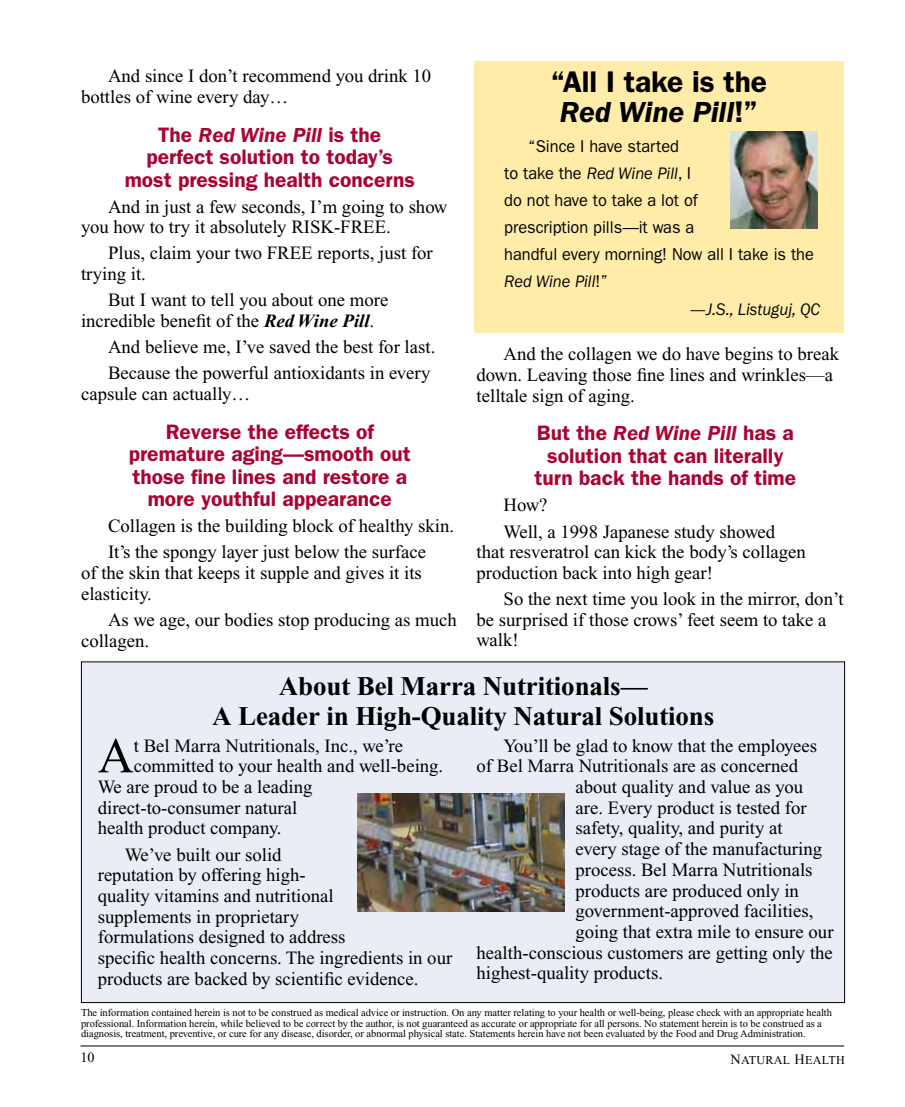
<style>
.page{position:relative;width:905px;height:1107px;background:#fff}
.page>*{position:absolute;margin:0;border:0;box-sizing:border-box;transform-origin:0 0}
.t1{font:49.95px "Times New Roman";color:#000}
.t2{font:600 30px/30px "ITC Franklin Gothic Std";letter-spacing:-.005em;color:#000;text-align:center}
.t3{font:700 27px/30px "Times New Roman";letter-spacing:-.005em;color:#000;text-align:center}
.t4{font:600 21px/22.5px "ITC Franklin Gothic Std";color:#a90533;text-align:center}
.t5{font:18.75px/20.7px "Times New Roman";color:#000}
.t6{font:17.25px "ITC Franklin Gothic Std";color:#000;scale:.95 1}
.t7{font:italic 17.25px "ITC Franklin Gothic Std";color:#000;scale:.95 1}
.t8{font:14.25px "Times New Roman";color:#000}
.t9{font:12.15px "Times New Roman PS SC850";letter-spacing:.025em;color:#000}
.t10{font:10.5px/10.5px "Times New Roman";letter-spacing:-.005em;color:#000}
.s1{font-style:italic}
.s2{font-weight:700;font-style:italic}
.s3{font-style:normal}
.s4{font-size:14.25px}
</style>
<div class="page">
<div style="left:474px;top:61px;width:370px;height:272px;background:#ffeca9"></div>
<div style="left:81px;top:662px;width:763px;height:341px;background:#eaedf5"></div>
<img style="left:358px;top:794px;width:207px;height:118px">
<img style="left:730px;top:131px;width:87px;height:97px">
<hr style="left:81px;top:1046px;width:763px;height:1px;background:#000">
<p class="t5" style="left:81px;top:66px;width:352px;text-indent:27px">And since I don’t recommend you drink 10 bottles of wine every day…</p>
<p class="t4" style="left:125px;top:123px;width:292px">The <span class="s1">Red Wine Pill</span> is the perfect solution to today’s most pressing health concerns</p>
<p class="t5" style="left:81px;top:196px;width:368px;text-indent:27px">And in just a few seconds, I’m going to show you how to try it absolutely RISK-FREE.</p>
<p class="t5" style="left:81px;top:243px;width:353px;text-indent:27px">Plus, claim your two FREE reports, just for trying it.</p>
<p class="t5" style="left:81px;top:290px;width:309px;text-indent:27px">But I want to tell you about one more incredible benefit of the <span class="s2">Red Wine Pill</span>.</p>
<p class="t5" style="left:108px;top:334px;width:329px;line-height:26.1px">And believe me, I’ve saved the best for last.<br>Because the powerful antioxidants in every</p>
<p class="t5" style="left:81px;top:383px;width:171px">capsule can actually…</p>
<p class="t4" style="left:129px;top:420px;width:283px">Reverse the effects of premature aging—smooth out those fine lines and restore a more youthful appearance</p>
<p class="t5" style="left:108px;top:513px;width:348px;line-height:26.1px">Collagen is the building block of healthy skin.<br>It’s the spongy layer just below the surface</p>
<p class="t5" style="left:81px;top:562px;width:342px">of the skin that keeps it supple and gives it its elasticity.</p>
<p class="t5" style="left:81px;top:609px;width:377px;text-indent:27px">As we age, our bodies stop producing as much collagen.</p>
<h2 class="t2" style="left:551px;top:67px;width:218px">“All I take is the<br><span class="s1">Red Wine Pill</span>!”</h2>
<p class="t6" style="left:528px;top:137px;width:160px">“Since I have started</p>
<p class="t6" style="left:504px;top:164px;width:198px">to take the <span class="s1">Red Wine Pill</span>, I</p>
<p class="t6" style="left:504px;top:191px;width:205px">do not have to take a lot of</p>
<p class="t6" style="left:504px;top:218px;width:201px">prescription pills—it was a</p>
<p class="t6" style="left:504px;top:245px;width:327px">handful every morning! Now all I take is the</p>
<p class="t7" style="left:504px;top:272px;width:111px">Red Wine Pill<span class="s3">!”</span></p>
<p class="t7" style="left:690px;top:300px;width:139px">—J.S., Listuguj, QC</p>
<p class="t5" style="left:476px;top:344px;width:364px;text-indent:27px">And the collagen we do have begins to break down. Leaving those fine lines and wrinkles—a telltale sign of aging.</p>
<p class="t4" style="left:534px;top:422px;width:263px">But the <span class="s1">Red Wine Pill</span> has a solution that can literally turn back the hands of time</p>
<p class="t5" style="left:503px;top:492px;width:273px;line-height:26.1px">How?<br>Well, a 1998 Japanese study showed</p>
<p class="t5" style="left:476px;top:542px;width:331px">that resveratrol can kick the body’s collagen production back into high gear!</p>
<p class="t5" style="left:476px;top:588px;width:368px;text-indent:27px">So the next time you look in the mirror, don’t be surprised if those crows’ feet seem to take a walk!</p>
<h3 class="t3" style="left:212px;top:671px;width:504px">About Bel Marra Nutritionals—<br>A Leader in High-Quality Natural Solutions</h3>
<h1 class="t1" style="left:98px;top:728px;width:38px">A</h1>
<p class="t5" style="left:134px;top:735px;width:271px">t Bel Marra Nutritionals, Inc., we’re</p>
<p class="t5" style="left:134px;top:756px;width:311px">committed to your health and well-being.</p>
<p class="t5" style="left:98px;top:776px;width:216px">We are proud to be a leading</p>
<p class="t5" style="left:98px;top:797px;width:201px">direct-to-consumer natural</p>
<p class="t5" style="left:98px;top:818px;width:185px">health product company.</p>
<p class="t5" style="left:98px;top:844px;width:356px;text-indent:27px">We’ve built our solid<br>reputation by offering high-<br>quality vitamins and nutritional<br>supplements in proprietary<br>formulations designed to address<br>specific health concerns. The ingredients in our products are backed by scientific evidence.</p>
<p class="t5" style="left:503px;top:735px;width:315px">You’ll be glad to know that the employees</p>
<p class="t5" style="left:476px;top:756px;width:323px">of Bel Marra Nutritionals are as concerned</p>
<p class="t5" style="left:575px;top:776px;width:229px">about quality and value as you</p>
<p class="t5" style="left:575px;top:797px;width:233px">are. Every product is tested for</p>
<p class="t5" style="left:575px;top:818px;width:209px">safety, quality, and purity at</p>
<p class="t5" style="left:575px;top:839px;width:248px">every stage of the manufacturing</p>
<p class="t5" style="left:575px;top:859px;width:238px">process. Bel Marra Nutritionals</p>
<p class="t5" style="left:575px;top:880px;width:225px">products are produced only in</p>
<p class="t5" style="left:575px;top:901px;width:239px">government-approved facilities,</p>
<p class="t5" style="left:575px;top:921px;width:260px">going that extra mile to ensure our</p>
<p class="t5" style="left:476px;top:942px;width:358px">health-conscious customers are getting only the</p>
<p class="t5" style="left:476px;top:963px;width:188px">highest-quality products.</p>
<p class="t10" style="left:81px;top:1008px;width:752px">The information contained herein is not to be construed as medical advice or instruction. On any matter relating to your health or well-being, please check with an appropriate health professional. Information herein, while believed to be correct by the author, is not guaranteed as accurate or appropriate for all persons. No statement herein is to be construed as a diagnosis, treatment, preventive, or cure for any disease, disorder, or abnormal physical state. Statements herein have not been evaluated by the Food and Drug Administration.</p>
<p class="t8" style="left:80px;top:1050px;width:16px">10</p>
<p class="t9" style="left:730px;top:1053px;width:115px"><span class="s4">N</span>ATURAL <span class="s4">H</span>EALTH</p>
</div>
